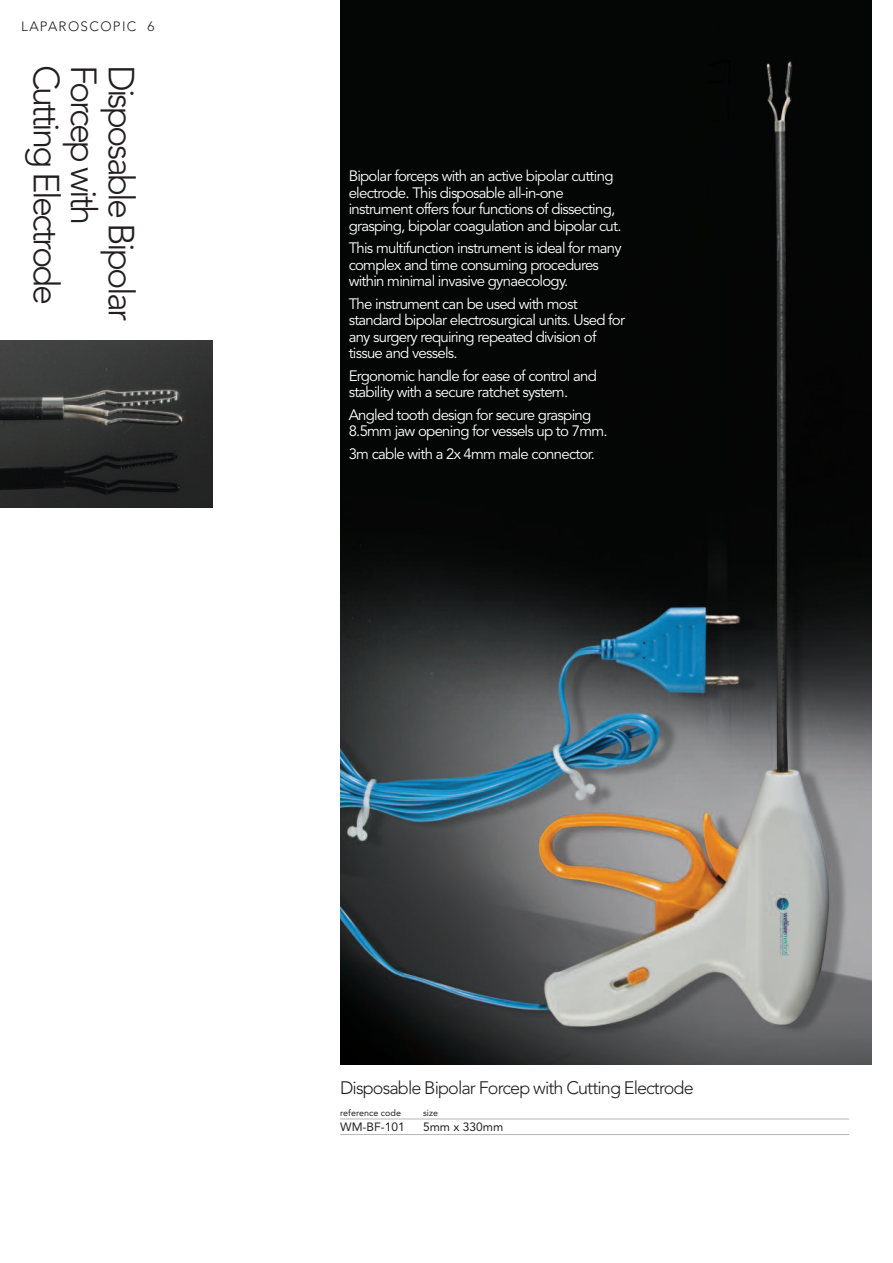
<style>
.page{position:relative;width:893px;height:1263px;background:#fff}
.page>*{position:absolute;margin:0;border:0;box-sizing:border-box;transform-origin:0 0}
.t1{font:300 36px/37.5px "Avenir LT";letter-spacing:-.075em;color:#231f20}
.t2{font:300 18px "Avenir LT";letter-spacing:-.05em;color:#231f20}
.t3{font:15px/16.5px "Avenir LT";letter-spacing:-.05em;color:#fff}
.t4{font:300 13.5px "Avenir LT";letter-spacing:.1em;color:#231f20}
.t5{font:12px "Avenir LT";color:#231f20}
.t6{font:9px "Avenir LT";color:#231f20}
</style>
<div class="page">
<hr style="left:340px;top:1119px;width:509px;height:1px;background:#b1b9b7">
<hr style="left:340px;top:1134px;width:509px;height:1px;background:#b1b9b7">
<img style="left:340px;top:0;width:532px;height:1064px">
<img style="left:0;top:340px;width:213px;height:167px">
<p class="t4" style="left:21px;top:21px;width:135px">LAPAROSCOPIC 6</p>
<h1 class="t1" style="left:137px;top:65px;width:258px;rotate:90deg">Disposable Bipolar<br>Forcep with<br>Cutting Electrode</h1>
<p class="t3" style="left:349px;top:170px;width:274px">Bipolar forceps with an active bipolar cutting electrode. This disposable all-in-one instrument offers four functions of dissecting, grasping, bipolar coagulation and bipolar cut.</p>
<p class="t3" style="left:349px;top:242px;width:274px">This multifunction instrument is ideal for many complex and time consuming procedures within minimal invasive gynaecology.</p>
<p class="t3" style="left:349px;top:297px;width:278px">The instrument can be used with most standard bipolar electrosurgical units. Used for any surgery requiring repeated division of tissue and vessels.</p>
<p class="t3" style="left:349px;top:369px;width:250px">Ergonomic handle for ease of control and stability with a secure ratchet system.</p>
<p class="t3" style="left:349px;top:408px;width:260px">Angled tooth design for secure grasping<br>8.5mm jaw opening for vessels up to 7mm.</p>
<p class="t3" style="left:349px;top:447px;width:248px">3m cable with a 2x 4mm male connector.</p>
<p class="t2" style="left:340px;top:1080px;width:355px">Disposable Bipolar Forcep with Cutting Electrode</p>
<p class="t6" style="left:340px;top:1109px;width:62px">reference code</p>
<p class="t6" style="left:423px;top:1109px;width:16px">size</p>
<p class="t5" style="left:340px;top:1122px;width:66px">WM-BF-101</p>
<p class="t5" style="left:423px;top:1122px;width:82px">5mm x 330mm</p>
</div>
